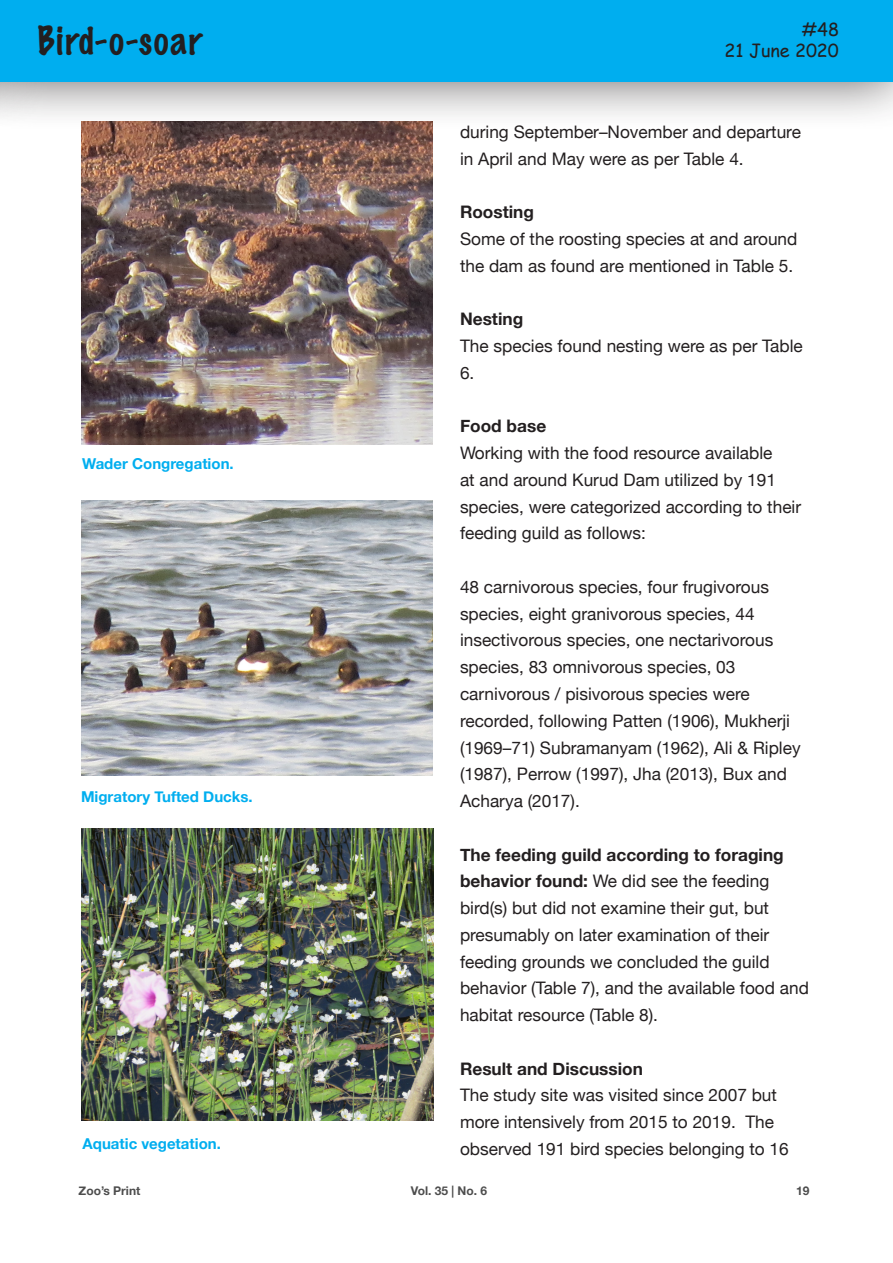
<style>
.page{position:relative;width:893px;height:1263px;background:#fff}
.page>*{position:absolute;margin:0;border:0;box-sizing:border-box;transform-origin:0 0}
.t1{font:100 36px "Marker Felt";letter-spacing:.045em;color:#231f20}
.t2{font:18px "Comic Sans MS";color:#231f20}
.t3{font:17.25px/26.7px "Helvetica Neue";color:#231f20}
.t4{font:700 17.25px "Helvetica Neue";color:#231f20}
.t5{font:700 15px "Helvetica Neue";color:#00aeef}
.t6{font:700 12px "Helvetica Neue";color:#4d4d4d}
.s1{font-weight:700}
</style>
<div class="page">
<div style="left:0;top:0;width:893px;height:132px;background:#231f20;opacity:.75"></div>
<div style="left:0;top:0;width:893px;height:81px;background:#00aeef"></div>
<img style="left:81px;top:122px;width:352px;height:322px">
<img style="left:81px;top:501px;width:351px;height:275px">
<img style="left:82px;top:828px;width:351px;height:292px">
<h1 class="t1" style="left:38px;top:12px;width:166px">Bird-o-soar</h1>
<p class="t5" style="left:82px;top:452px;width:153px">Wader Congregation.</p>
<p class="t5" style="left:81px;top:785px;width:173px">Migratory Tufted Ducks.</p>
<p class="t5" style="left:83px;top:1132px;width:140px">Aquatic vegetation.</p>
<p class="t2" style="left:802px;top:16px;width:39px">#48</p>
<p class="t2" style="left:725px;top:37px;width:116px">21 June 2020</p>
<p class="t3" style="left:460px;top:119px;width:342px">during September–November and departure in April and May were as per Table 4.</p>
<p class="t4" style="left:460px;top:199px;width:76px">Roosting</p>
<p class="t3" style="left:460px;top:226px;width:339px">Some of the roosting species at and around the dam as found are mentioned in Table 5.</p>
<p class="t4" style="left:460px;top:306px;width:65px">Nesting</p>
<p class="t3" style="left:460px;top:334px;width:344px">The species found nesting were as per Table<br>6.</p>
<p class="t4" style="left:460px;top:413px;width:88px">Food base</p>
<p class="t3" style="left:460px;top:441px;width:343px">Working with the food resource available<br>at and around Kurud Dam utilized by 191 species, were categorized according to their feeding guild as follows:</p>
<p class="t3" style="left:460px;top:574px;width:342px">48 carnivorous species, four frugivorous species, eight granivorous species, 44 insectivorous species, one nectarivorous species, 83 omnivorous species, 03 carnivorous / pisivorous species were recorded, following Patten (1906), Mukherji (1969–71) Subramanyam (1962), Ali &amp; Ripley (1987), Perrow (1997), Jha (2013), Bux and Acharya (2017).</p>
<p class="t3" style="left:460px;top:842px;width:350px"><span class="s1">The feeding guild according to foraging behavior found:</span> We did see the feeding bird(s) but did not examine their gut, but presumably on later examination of their feeding grounds we concluded the guild behavior (Table 7), and the available food and habitat resource (Table 8).</p>
<p class="t4" style="left:460px;top:1055px;width:185px">Result and Discussion</p>
<p class="t3" style="left:460px;top:1083px;width:330px">The study site was visited since 2007 but more intensively from 2015 to 2019. The observed 191 bird species belonging to 16</p>
<p class="t6" style="left:79px;top:1181px;width:63px">Zoo’s Print</p>
<p class="t6" style="left:411px;top:1181px;width:78px">Vol. 35 | No. 6</p>
<p class="t6" style="left:796px;top:1181px;width:15px">19</p>
</div>
